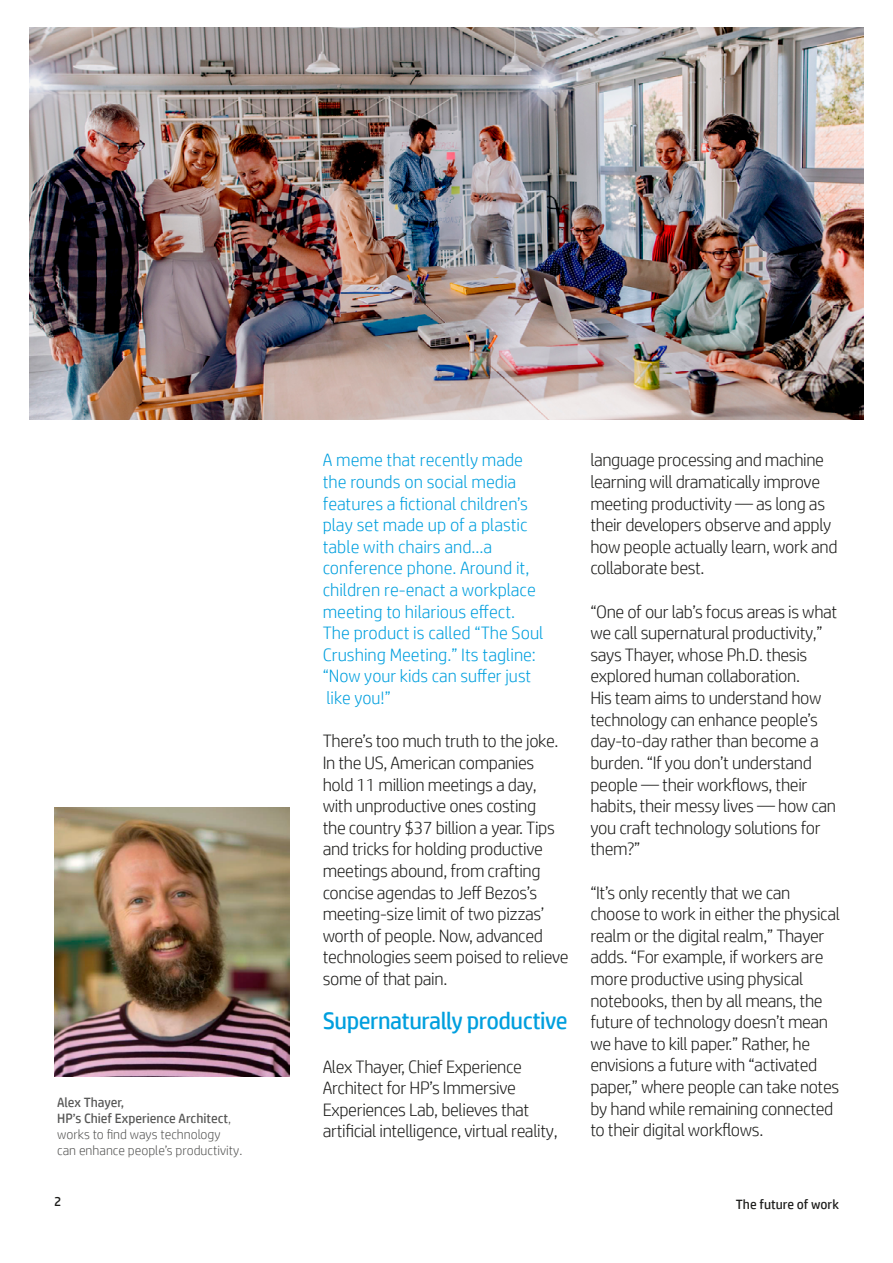
<style>
.page{position:relative;width:893px;height:1263px;background:#fff}
.page>*{position:absolute;margin:0;border:0;box-sizing:border-box;transform-origin:0 0}
.t1{font:24px "HP Simplified";letter-spacing:-.02em;color:#009fde}
.t2{font:300 18px/21.6px "HP Simplified";letter-spacing:-.02em;color:#1d1d1b}
.t3{font:300 18px/21.6px "HP Simplified";color:#009fde}
.t4{font:300 13.5px/16.2px "HP Simplified";color:#575756}
.t5{font:13.5px "HP Simplified";color:#1d1d1b}
.s1{font-weight:400}
</style>
<div class="page">
<img style="left:54px;top:808px;width:235px;height:268px">
<img style="left:30px;top:28px;width:833px;height:392px">
<p class="t4" style="left:57px;top:1094px;width:187px"><span class="s1">Alex Thayer,<br>HP’s Chief Experience Architect</span>, works to find ways technology can enhance people’s productivity.</p>
<p class="t3" style="left:323px;top:449px;width:222px">A meme that recently made the rounds on social media features a fictional children’s play set made up of a plastic table with chairs and…a conference phone. Around it, children re-enact a workplace meeting to hilarious effect.<br>The product is called “The Soul<br>Crushing Meeting.” Its tagline: “Now your kids can suffer just like you!”</p>
<p class="t2" style="left:323px;top:730px;width:247px">There’s too much truth to the joke.<br>In the US, American companies hold 11 million meetings a day, with unproductive ones costing<br>the country $37 billion a year. Tips and tricks for holding productive meetings abound, from crafting concise agendas to Jeff Bezos’s meeting-size limit of two pizzas’ worth of people. Now, advanced technologies seem poised to relieve some of that pain.</p>
<h1 class="t1" style="left:323px;top:1007px;width:247px">Supernaturally productive</h1>
<p class="t2" style="left:323px;top:1055px;width:236px">Alex Thayer, Chief Experience Architect for HP’s Immersive Experiences Lab, believes that artificial intelligence, virtual reality,</p>
<p class="t2" style="left:590px;top:449px;width:249px">language processing and machine learning will dramatically improve meeting productivity — as long as their developers observe and apply how people actually learn, work and collaborate best.</p>
<p class="t2" style="left:590px;top:600px;width:248px">“One of our lab’s focus areas is what we call supernatural productivity,” says Thayer, whose Ph.D. thesis explored human collaboration.<br>His team aims to understand how technology can enhance people’s day-to-day rather than become a burden. “If you don’t understand people — their workflows, their habits, their messy lives — how can you craft technology solutions for them?”</p>
<p class="t2" style="left:590px;top:881px;width:251px">“It’s only recently that we can choose to work in either the physical realm or the digital realm,” Thayer adds. “For example, if workers are more productive using physical notebooks, then by all means, the future of technology doesn’t mean we have to kill paper.” Rather, he envisions a future with “activated paper,” where people can take notes by hand while remaining connected to their digital workflows.</p>
<p class="t5" style="left:54px;top:1193px;width:9px">2</p>
<p class="t5" style="left:736px;top:1196px;width:105px">The future of work</p>
</div>
